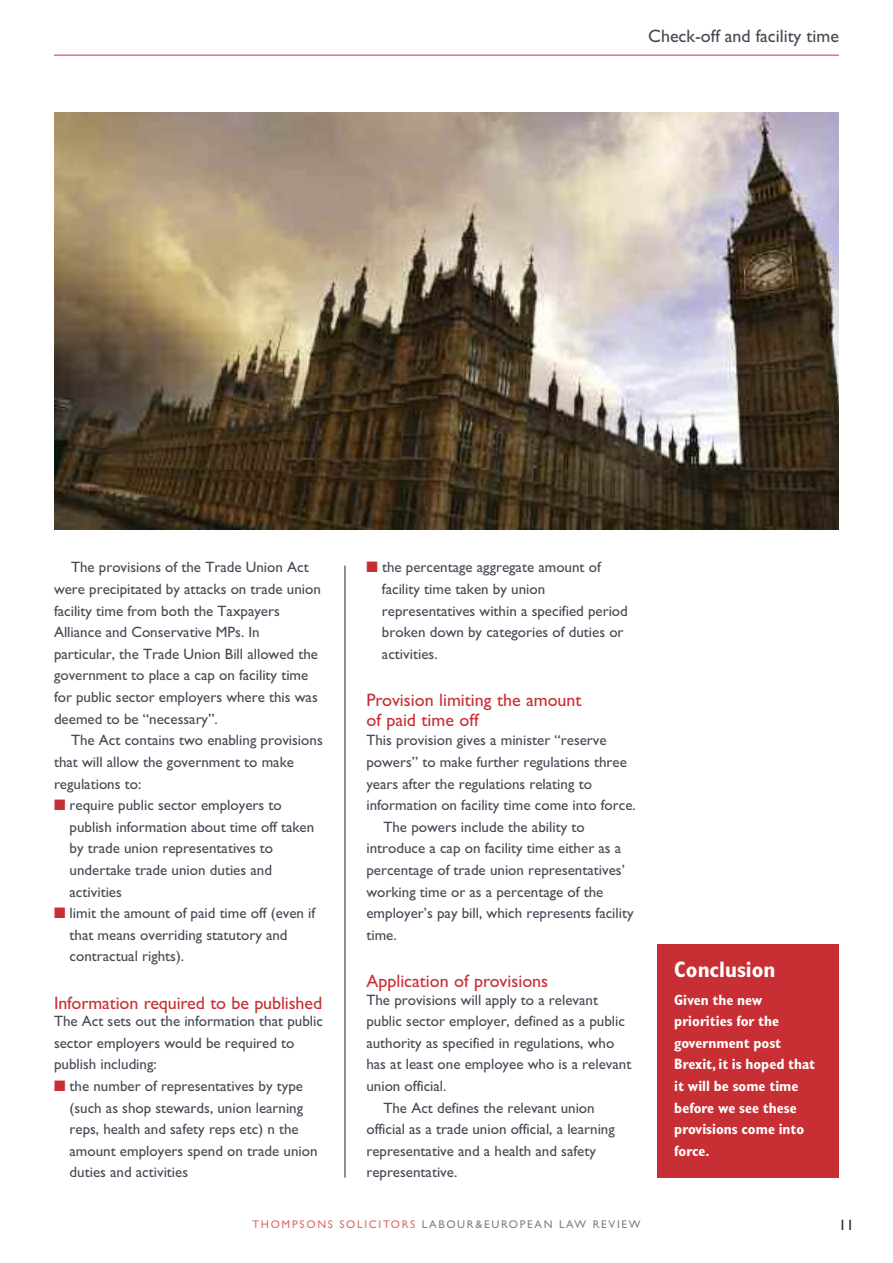
<style>
.page{position:relative;width:893px;height:1263px;background:#fff}
.page>*{position:absolute;margin:0;border:0;box-sizing:border-box;transform-origin:0 0}
.t1{font:700 condensed 22.5px "Gill Sans";color:#fff}
.t2{font:18px/19.5px "Gill Sans";color:#c82f34}
.t3{font:18px "Gill Sans";color:#454a54}
.t4{font:15px/21.6px "M Gill Sans";color:#454a54}
.t5{font:700 condensed 15px/21.6px "Gill Sans";color:#fff}
.t6{font:15px "Gill Sans";color:#272526}
.t7{font:11.25px "Gill Sans";letter-spacing:.15em;color:#7d8187}
.s1{color:#c82f34}
.s2{color:#d96d71}
</style>
<div class="page">
<hr style="left:54px;top:55px;width:785px;height:1px;background:#c82f34">
<hr style="left:345px;top:566px;width:1px;height:612px;background:#272526">
<div style="left:657px;top:944px;width:182px;height:233px;background:#c82f34"></div>
<img style="left:54px;top:112px;width:785px;height:417px">
<p class="t3" style="left:648px;top:29px;width:192px">Check-off and facility time</p>
<p class="t4" style="left:54px;top:558px;width:269px;text-indent:17px">The provisions of the Trade Union Act were precipitated by attacks on trade union facility time from both the Taxpayers Alliance and Conservative MPs. In particular, the Trade Union Bill allowed the government to place a cap on facility time for public sector employers where this was deemed to be “necessary”.</p>
<p class="t4" style="left:54px;top:731px;width:270px;text-indent:17px">The Act contains two enabling provisions that will allow the government to make regulations to:</p>
<p class="t4" style="left:70px;top:796px;width:246px;text-indent:-16px"><span class="s1">■</span> require public sector employers to publish information about time off taken by trade union representatives to undertake trade union duties and activities</p>
<p class="t4" style="left:70px;top:904px;width:247px;text-indent:-16px"><span class="s1">■</span> limit the amount of paid time off (even if that means overriding statutory and contractual rights).</p>
<p class="t2" style="left:54px;top:993px;width:270px">Information required to be published</p>
<p class="t4" style="left:54px;top:1012px;width:271px">The Act sets out the information that public sector employers would be required to publish including:</p>
<p class="t4" style="left:70px;top:1077px;width:250px;text-indent:-16px"><span class="s1">■</span> the number of representatives by type (such as shop stewards, union learning reps, health and safety reps etc) n the amount employers spend on trade union duties and activities</p>
<p class="t4" style="left:382px;top:558px;width:247px;text-indent:-16px"><span class="s1">■</span> the percentage aggregate amount of facility time taken by union representatives within a specified period broken down by categories of duties or activities.</p>
<p class="t2" style="left:366px;top:690px;width:217px">Provision limiting the amount of paid time off</p>
<p class="t4" style="left:366px;top:731px;width:242px">This provision gives a minister “reserve</p>
<p class="t4" style="left:366px;top:753px;width:262px">powers” to make further regulations three</p>
<p class="t4" style="left:366px;top:774px;width:227px">years after the regulations relating to</p>
<p class="t4" style="left:366px;top:796px;width:271px">information on facility time come into force.</p>
<p class="t4" style="left:383px;top:817px;width:203px">The powers include the ability to</p>
<p class="t4" style="left:366px;top:839px;width:256px">introduce a cap on facility time either as a</p>
<p class="t4" style="left:366px;top:861px;width:260px">percentage of trade union representatives’</p>
<p class="t4" style="left:366px;top:882px;width:238px">working time or as a percentage of the</p>
<p class="t4" style="left:366px;top:904px;width:269px">employer’s pay bill, which represents facility</p>
<p class="t4" style="left:366px;top:925px;width:32px">time.</p>
<p class="t2" style="left:366px;top:971px;width:183px">Application of provisions</p>
<p class="t4" style="left:366px;top:990px;width:233px">The provisions will apply to a relevant</p>
<p class="t4" style="left:366px;top:1012px;width:260px">public sector employer, defined as a public</p>
<p class="t4" style="left:366px;top:1033px;width:249px">authority as specified in regulations, who</p>
<p class="t4" style="left:366px;top:1055px;width:266px">has at least one employee who is a relevant</p>
<p class="t4" style="left:366px;top:1077px;width:82px">union official.</p>
<p class="t4" style="left:383px;top:1098px;width:213px">The Act defines the relevant union</p>
<p class="t4" style="left:366px;top:1120px;width:250px">official as a trade union official, a learning</p>
<p class="t4" style="left:366px;top:1141px;width:231px">representative and a health and safety</p>
<p class="t4" style="left:366px;top:1163px;width:92px">representative.</p>
<h1 class="t1" style="left:674px;top:956px;width:103px">Conclusion</h1>
<p class="t5" style="left:674px;top:988px;width:142px">Given the new priorities for the government post<br>Brexit, it is hoped that it will be some time before we see these provisions come into force.</p>
<p class="t7" style="left:252px;top:1217px;width:390px"><span class="s2">THOMPSONS SOLICITORS</span> LABOUR&amp;EUROPEAN LAW REVIEW</p>
<p class="t6" style="left:839px;top:1220px;width:16px">11</p>
</div>
